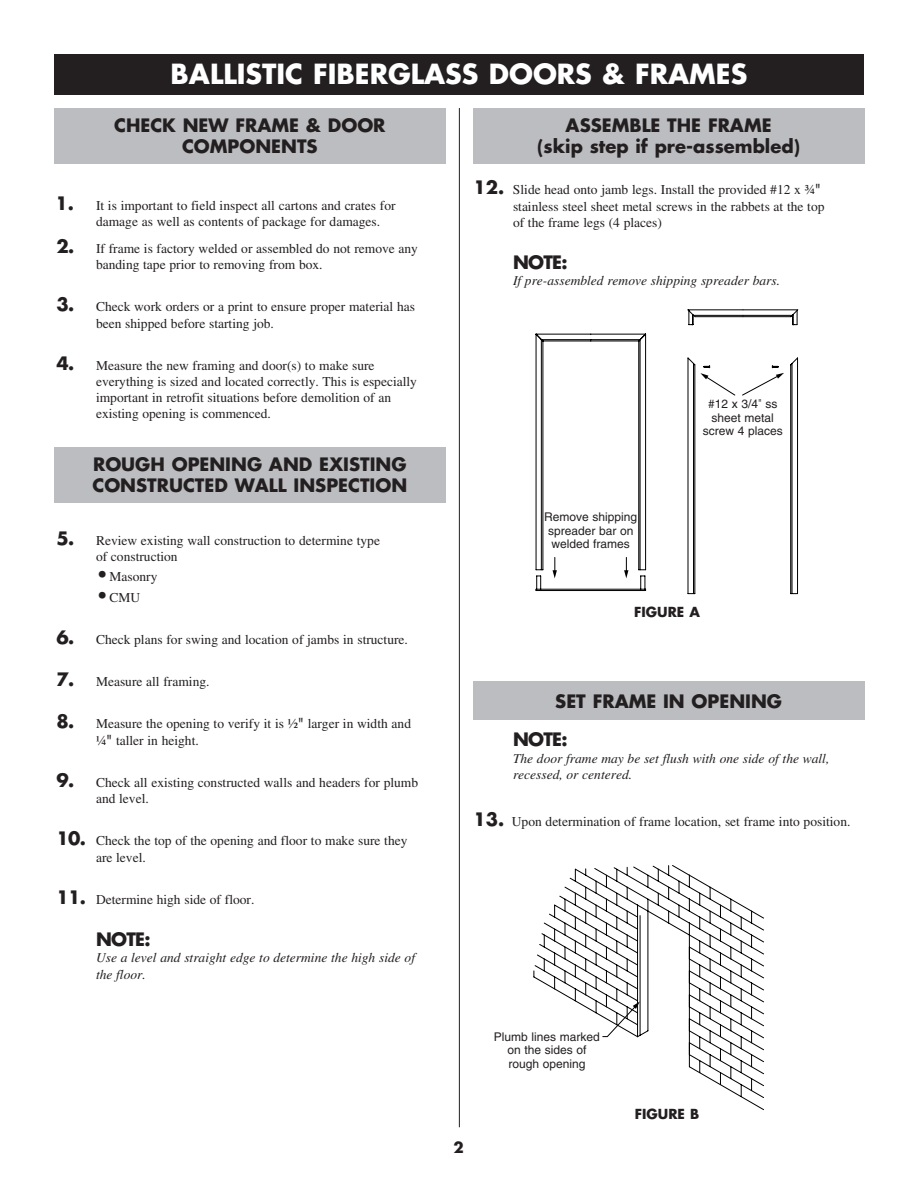
<style>
.page{position:relative;width:918px;height:1188px;background:#fff}
.page>*{position:absolute;margin:0;border:0;box-sizing:border-box;transform-origin:0 0}
.t1{font:700 27px "Futura";color:#fff}
.t2{font:700 18px/21px "Futura";color:#231f20;text-align:center}
.t3{font:700 15px "Futura";color:#231f20}
.Body_Copy{font:13.5px/16.2px "Times";color:#231f20}
.t4{font:italic 13.5px/16.5px "Times";color:#231f20}
.t5{font:700 13.5px "Futura";color:#231f20}
.t6{font:12px/13.5px "Helvetica";color:#231f20;text-align:center}
.s1{font-family:"Futura";font-weight:700;font-size:18px}
.s2{font-family:"Futura"}
.s3{font-weight:300;font-stretch:condensed}
</style>
<div class="page">
<hr style="left:459px;top:108px;width:1px;height:1019px;background:#231f20">
<div style="left:54px;top:54px;width:810px;height:40px;background:#231f20"></div>
<div style="left:54px;top:108px;width:392px;height:56px;background:#bcbdc0"></div>
<div style="left:473px;top:108px;width:391px;height:56px;background:#bcbdc0"></div>
<div style="left:54px;top:447px;width:392px;height:56px;background:#bcbdc0"></div>
<div style="left:473px;top:681px;width:391px;height:39px;background:#bcbdc0"></div>
<svg style="left:687px;top:571px;width:111px;height:23px"></svg>
<svg style="left:535px;top:309px;width:264px;height:262px"></svg>
<svg style="left:553px;top:557px;width:4px;height:21px"></svg>
<svg style="left:624px;top:557px;width:4px;height:21px"></svg>
<hr style="left:536px;top:589px;width:110px;height:1px;background:#000">
<hr style="left:536px;top:590px;width:110px;height:1px;background:#000">
<svg style="left:536px;top:576px;width:5px;height:14px"></svg>
<svg style="left:640px;top:576px;width:6px;height:14px"></svg>
<svg style="left:533px;top:865px;width:231px;height:245px"></svg>
<svg style="left:602px;top:1001px;width:38px;height:36px"></svg>
<p class="t1" style="left:171px;top:56px;width:578px">BALLISTIC FIBERGLASS DOORS &amp; FRAMES</p>
<p class="t2" style="left:114px;top:115px;width:273px">CHECK NEW FRAME &amp; DOOR<br>COMPONENTS</p>
<p class="t2" style="left:537px;top:115px;width:264px">ASSEMBLE THE FRAME<br>(skip step if pre-assembled)</p>
<p class="Body_Copy" style="left:96px;top:197px;width:301px;text-indent:-40px"><span class="s1">1.</span> It is important to field inspect all cartons and crates for damage as well as contents of package for damages.</p>
<p class="Body_Copy" style="left:96px;top:240px;width:324px;text-indent:-39px"><span class="s1">2.</span> If frame is factory welded or assembled do not remove any banding tape prior to removing from box.</p>
<p class="Body_Copy" style="left:96px;top:299px;width:321px;text-indent:-39px"><span class="s1">3.</span> Check work orders or a print to ensure proper material has been shipped before starting job.</p>
<p class="Body_Copy" style="left:96px;top:357px;width:323px;text-indent:-39px"><span class="s1">4.</span> Measure the new framing and door(s) to make sure everything is sized and located correctly. This is especially important in retrofit situations before demolition of an existing opening is commenced.</p>
<p class="t2" style="left:92px;top:454px;width:316px;text-align:left">ROUGH OPENING AND EXISTING<br>CONSTRUCTED WALL INSPECTION</p>
<p class="Body_Copy" style="left:96px;top:532px;width:285px;text-indent:-39px"><span class="s1">5.</span> Review existing wall construction to determine type of construction</p>
<p class="Body_Copy" style="left:96px;top:569px;width:63px"><span class="s1">•</span>Masonry</p>
<p class="Body_Copy" style="left:96px;top:589px;width:46px"><span class="s1">•</span>CMU</p>
<p class="Body_Copy" style="left:57px;top:631px;width:353px"><span class="s1">6.</span> Check plans for swing and location of jambs in structure.</p>
<p class="Body_Copy" style="left:57px;top:673px;width:154px"><span class="s1">7.</span> Measure all framing.</p>
<p class="Body_Copy" style="left:96px;top:715px;width:317px;text-indent:-39px"><span class="s1">8.</span> Measure the opening to verify it is ½<span class="s2">"</span> larger in width and ¼<span class="s2">"</span> taller in height.</p>
<p class="Body_Copy" style="left:96px;top:774px;width:324px;text-indent:-39px"><span class="s1">9.</span> Check all existing constructed walls and headers for plumb and level.</p>
<p class="Body_Copy" style="left:96px;top:833px;width:313px;text-indent:-39px"><span class="s1">10.</span> Check the top of the opening and floor to make sure they are level.</p>
<p class="Body_Copy" style="left:57px;top:891px;width:199px"><span class="s1">11.</span> Determine high side of floor.</p>
<p class="t2" style="left:96px;top:928px;width:56px">NOTE:</p>
<p class="t4" style="left:96px;top:949px;width:321px">Use a level and straight edge to determine the high side of the floor.</p>
<p class="Body_Copy" style="left:513px;top:182px;width:313px;text-indent:-39px"><span class="s1">12.</span> Slide head onto jamb legs. Install the provided #12 x ¾<span class="s2">" </span>stainless steel sheet metal screws in the rabbets at the top of the frame legs (4 places)</p>
<p class="t2" style="left:513px;top:251px;width:56px">NOTE:</p>
<p class="t4" style="left:513px;top:273px;width:269px">If pre-assembled remove shipping spreader bars.</p>
<p class="t6" style="left:544px;top:510px;width:95px">Remove shipping spreader bar on welded frames</p>
<p class="t6" style="left:703px;top:397px;width:82px">#12 x 3/4<span class="s3">"</span> ss sheet metal screw 4 places</p>
<p class="t5" style="left:634px;top:603px;width:67px">FIGURE A</p>
<p class="t2" style="left:555px;top:690px;width:228px">SET FRAME IN OPENING</p>
<p class="t2" style="left:513px;top:729px;width:56px">NOTE:</p>
<p class="t4" style="left:513px;top:750px;width:318px">The door frame may be set flush with one side of the wall, recessed, or centered.</p>
<p class="Body_Copy" style="left:474px;top:814px;width:378px"><span class="s1">13.</span> Upon determination of frame location, set frame into position.</p>
<p class="t3" style="left:454px;top:1138px;width:12px">2</p>
<p class="t6" style="left:494px;top:1030px;width:108px">Plumb lines marked on the sides of rough opening</p>
<p class="t5" style="left:635px;top:1105px;width:66px">FIGURE B</p>
</div>
